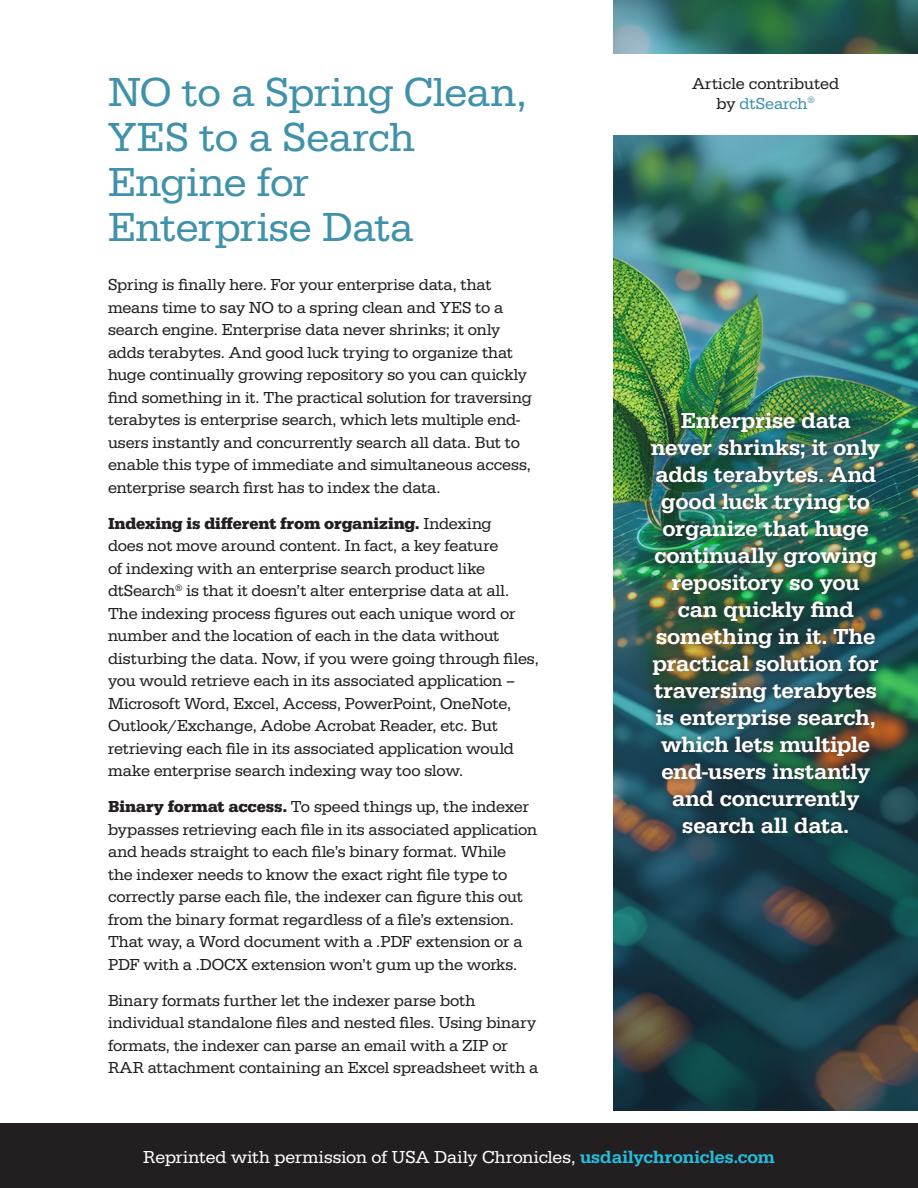
<style>
.page{position:relative;width:918px;height:1188px;background:#fff}
.page>*{position:absolute;margin:0;border:0;box-sizing:border-box;transform-origin:0 0}
.t1{font:42px/45px "Serifa";letter-spacing:-.005em;color:#4091aa}
.t2{font:500 22.5px/27px "Serifa";color:#fff;text-align:center}
.t3{font:18px "Serifa";color:#fff}
.Paragraph{font:16.5px/22.5px "Serifa";letter-spacing:-.005em;color:#231f20}
.s1{font-weight:700}
.s2{color:#4091aa}
.s3{font-weight:500;color:#22bfde}
</style>
<div class="page">
<div style="left:0;top:1123px;width:918px;height:65px;background:#231f20"></div>
<img style="left:613px;top:0;width:305px;height:1110px">
<div style="left:604px;top:54px;width:314px;height:81px;background:#fff"></div>
<div style="left:644px;top:404px;width:244px;height:438px;background:#231f20;opacity:.75"></div>
<p class="t1" style="left:108px;top:70px;width:420px">NO to a Spring Clean,<br>YES to a Search<br>Engine for<br>Enterprise Data</p>
<p class="Paragraph" style="left:108px;top:274px;width:425px">Spring is finally here. For your enterprise data, that means time to say NO to a spring clean and YES to a search engine. Enterprise data never shrinks; it only adds terabytes. And good luck trying to organize that huge continually growing repository so you can quickly find something in it. The practical solution for traversing terabytes is enterprise search, which lets multiple end&shy;users instantly and concurrently search all data. But to enable this type of immediate and simultaneous access, enterprise search first has to index the data.</p>
<p class="Paragraph" style="left:108px;top:512px;width:432px"><span class="s1">Indexing is different from organizing.</span> Indexing<br>does not move around content. In fact, a key feature<br>of indexing with an enterprise search product like dtSearch<sup>®</sup> is that it doesn’t alter enterprise data at all.<br>The indexing process figures out each unique word or number and the location of each in the data without disturbing the data. Now, if you were going through files, you would retrieve each in its associated application – Microsoft Word, Excel, Access, PowerPoint, OneNote, Outlook/Exchange, Adobe Acrobat Reader, etc. But retrieving each file in its associated application would make enterprise search indexing way too slow.</p>
<p class="Paragraph" style="left:108px;top:796px;width:431px"><span class="s1">Binary format access.</span> To speed things up, the indexer bypasses retrieving each file in its associated application and heads straight to each file’s binary format. While<br>the indexer needs to know the exact right file type to correctly parse each file, the indexer can figure this out from the binary format regardless of a file’s extension.<br>That way, a Word document with a .PDF extension or a PDF with a .DOCX extension won’t gum up the works.</p>
<p class="Paragraph" style="left:108px;top:989px;width:432px">Binary formats further let the indexer parse both individual standalone files and nested files. Using binary formats, the indexer can parse an email with a ZIP or RAR attachment containing an Excel spreadsheet with a</p>
<p class="Paragraph" style="left:692px;top:74px;width:148px;line-height:19.8px;text-align:center">Article contributed by <span class="s2">dtSearch</span><sup>®</sup></p>
<p class="t2" style="left:651px;top:407px;width:231px">Enterprise data never shrinks; it only adds terabytes. And good luck trying to organize that huge continually growing repository so you can quickly find something in it. The practical solution for traversing terabytes is enterprise search, which lets multiple end-users instantly and concurrently search all data.</p>
<p class="t3" style="left:143px;top:1147px;width:633px">Reprinted with permission of USA Daily Chronicles, <span class="s3">usdailychronicles.com</span></p>
</div>
